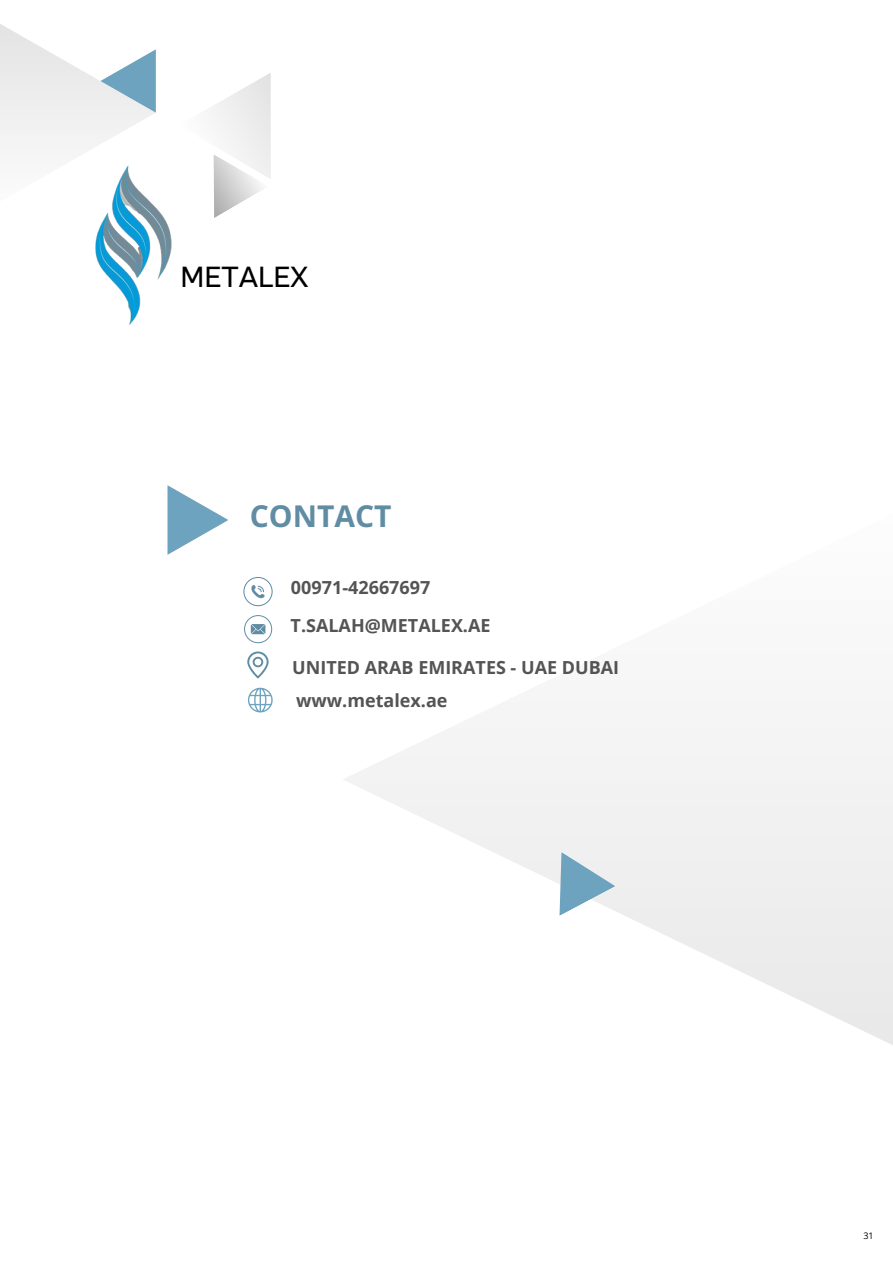
<style>
.page{position:relative;width:893px;height:1264px;background:#fff}
.page>*{position:absolute;margin:0;border:0;box-sizing:border-box;transform-origin:0 0}
.t1{font:32.55px "Blinker";color:#000}
.t2{font:700 30px "Open Sans";color:#608ca4}
.t3{font:700 18px "Open Sans";color:#545454}
.t4{font:9px "Open Sans";color:#000}
</style>
<div class="page">
<img style="left:95px;top:208px;width:77px;height:117px">
<svg style="left:209px;top:73px;width:62px;height:145px"></svg>
<svg style="left:0;top:24px;width:156px;height:195px"></svg>
<svg style="left:344px;top:728px;width:548px;height:317px;fill:#f4f4f4"></svg>
<svg style="left:243px;top:577px;width:29px;height:29px"></svg>
<svg style="left:244px;top:615px;width:28px;height:28px"></svg>
<svg style="left:247px;top:651px;width:21px;height:27px"></svg>
<svg style="left:248px;top:687px;width:25px;height:25px"></svg>
<svg style="left:559px;top:852px;width:56px;height:64px"></svg>
<svg style="left:167px;top:485px;width:61px;height:70px"></svg>
<p class="t1" style="left:180px;top:255px;width:129px">METALEX</p>
<p class="t2" style="left:250px;top:494px;width:143px">CONTACT</p>
<p class="t3" style="left:291px;top:574px;width:141px">00971-42667697</p>
<p class="t3" style="left:290px;top:613px;width:201px">T.SALAH@METALEX.AE</p>
<p class="t3" style="left:292px;top:655px;width:328px">UNITED ARAB EMIRATES - UAE DUBAI</p>
<p class="t3" style="left:296px;top:687px;width:153px">www.metalex.ae</p>
<p class="t4" style="left:863px;top:1229px;width:12px">31</p>
</div>
